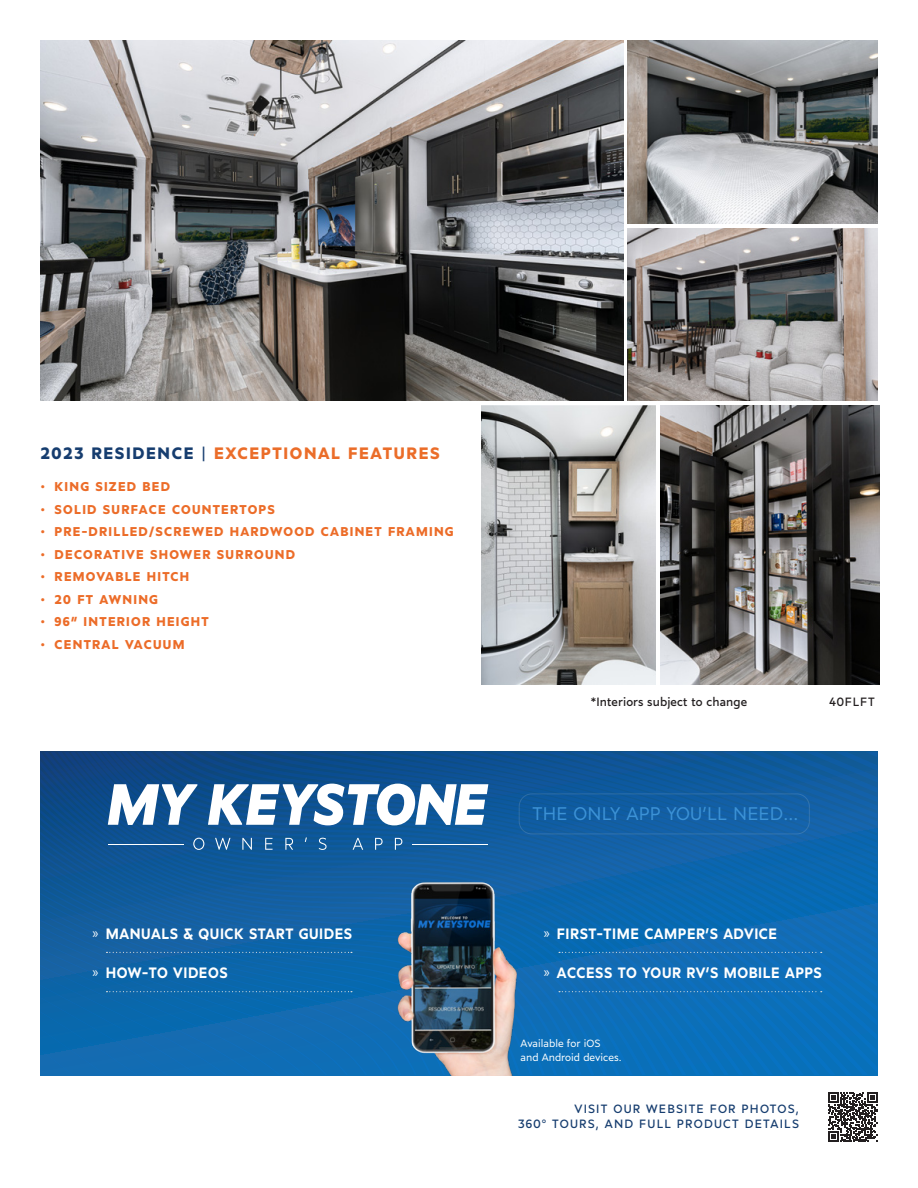
<style>
.page{position:relative;width:918px;height:1188px;background:#fff}
.page>*{position:absolute;margin:0;border:0;box-sizing:border-box;transform-origin:0 0}
.t1{font:18.3px "Marcher";letter-spacing:.01em;color:#3c92d6}
.t2{font:700 16.5px "Marcher";letter-spacing:.1em;color:#eb6d29}
.t3{font:600 15px "Marcher";letter-spacing:.04em;color:#fff;scale:.95 1}
.t4{font:700 12.75px "Marcher";letter-spacing:.1em;color:#ec6c28}
.t5{font:12px "Marcher";letter-spacing:.1em;color:#163d6f}
.t6{font:12px "Marcher";letter-spacing:.01em;color:#231f20}
.t7{font:10.5px "Marcher";color:#fff}
.s1{color:#163d6f}
.s2{font-weight:400;color:#163d6f}
.s3{font-family:"Myriad Pro";font-weight:400}
</style>
<div class="page">
<svg style="left:40px;top:752px;width:837px;height:323px;background:#0e62a7"></svg>
<div style="left:519px;top:793px;width:291px;height:41px;border:1px solid #ede8e3;border-radius:13px"></div>
<svg style="left:108px;top:784px;width:89px;height:41px"></svg>
<svg style="left:208px;top:784px;width:280px;height:41px"></svg>
<svg style="left:193px;top:838px;width:11px;height:12px"></svg>
<svg style="left:215px;top:838px;width:15px;height:12px"></svg>
<svg style="left:242px;top:838px;width:10px;height:12px"></svg>
<svg style="left:265px;top:838px;width:8px;height:12px"></svg>
<svg style="left:285px;top:838px;width:8px;height:12px"></svg>
<svg style="left:319px;top:838px;width:8px;height:12px"></svg>
<svg style="left:353px;top:838px;width:10px;height:12px"></svg>
<svg style="left:375px;top:838px;width:8px;height:12px"></svg>
<svg style="left:395px;top:838px;width:7px;height:12px"></svg>
<hr style="left:108px;top:844px;width:76px;height:1px;background:#fff">
<hr style="left:412px;top:844px;width:75px;height:1px;background:#fff">
<img style="left:397px;top:871px;width:135px;height:204px">
<svg style="left:106px;top:952px;width:246px;height:1px"></svg>
<svg style="left:106px;top:991px;width:246px;height:1px"></svg>
<svg style="left:559px;top:952px;width:263px;height:1px"></svg>
<svg style="left:559px;top:991px;width:263px;height:1px"></svg>
<img style="left:41px;top:40px;width:582px;height:361px">
<img style="left:628px;top:40px;width:250px;height:184px">
<img style="left:628px;top:228px;width:250px;height:173px">
<svg style="left:828px;top:1093px;width:50px;height:49px"></svg>
<img style="left:481px;top:405px;width:175px;height:280px">
<img style="left:660px;top:405px;width:219px;height:280px">
<p class="t2" style="left:40px;top:440px;width:401px"><span class="s1">2023 RESIDENCE</span> <span class="s2">|</span> EXCEPTIONAL FEATURES</p>
<p class="t4" style="left:41px;top:476px;width:130px">• KING SIZED BED</p>
<p class="t4" style="left:41px;top:499px;width:235px">• SOLID SURFACE COUNTERTOPS</p>
<p class="t4" style="left:41px;top:521px;width:414px">• PRE-DRILLED/SCREWED HARDWOOD CABINET FRAMING</p>
<p class="t4" style="left:41px;top:544px;width:255px">• DECORATIVE SHOWER SURROUND</p>
<p class="t4" style="left:41px;top:566px;width:150px">• REMOVABLE HITCH</p>
<p class="t4" style="left:41px;top:589px;width:118px">• 20 FT AWNING</p>
<p class="t4" style="left:41px;top:611px;width:169px">• 96” INTERIOR HEIGHT</p>
<p class="t4" style="left:41px;top:634px;width:145px">• CENTRAL VACUUM</p>
<p class="t3" style="left:93px;top:921px;width:275px"><span class="s3">»</span> MANUALS &amp; QUICK START GUIDES</p>
<p class="t3" style="left:93px;top:961px;width:144px"><span class="s3">»</span> HOW-TO VIDEOS</p>
<p class="t6" style="left:591px;top:692px;width:158px">*Interiors subject to change</p>
<p class="t6" style="left:829px;top:692px;width:47px">40FLFT</p>
<p class="t1" style="left:532px;top:799px;width:268px">THE ONLY APP YOU’LL NEED...</p>
<p class="t3" style="left:544px;top:921px;width:247px"><span class="s3">»</span> FIRST-TIME CAMPER’S ADVICE</p>
<p class="t3" style="left:544px;top:961px;width:294px"><span class="s3">»</span> ACCESS TO YOUR RV’S MOBILE APPS</p>
<p class="t7" style="left:521px;top:1036px;width:81px">Available for iOS</p>
<p class="t7" style="left:521px;top:1049px;width:103px">and Android devices.</p>
<p class="t5" style="left:575px;top:1100px;width:226px">VISIT OUR WEBSITE FOR PHOTOS,</p>
<p class="t5" style="left:518px;top:1115px;width:282px">360° TOURS, AND FULL PRODUCT DETAILS</p>
</div>
